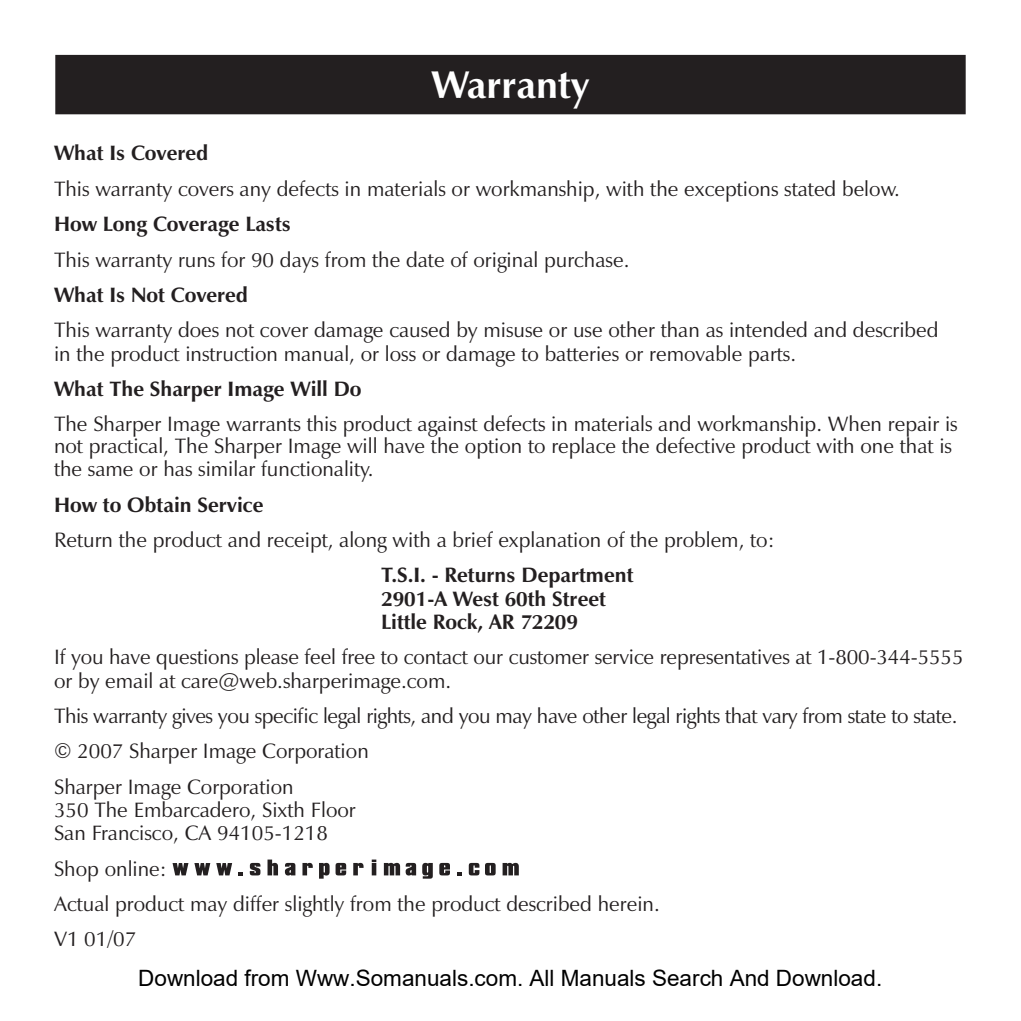
<style>
.page{position:relative;width:1021px;height:1021px;background:#fff}
.page>*{position:absolute;margin:0;border:0;box-sizing:border-box;transform-origin:0 0}
.t1{font:700 39px "Zapf Humanist 601 BT";color:#fff}
.t2{font:22.5px "Arial";color:#000}
.t3{font:21px/23.1px "Zapf Humanist 601 BT";color:#231f20}
.t4{font:700 21px/23.4px "Zapf Humanist 601 BT";color:#231f20}
.t5{font:21px/35.4px "Zapf Humanist 601 BT";letter-spacing:-.02em;color:#231f20}
</style>
<div class="page">
<div style="left:55px;top:55px;width:910px;height:59px;background:#231f20"></div>
<svg style="left:250px;top:862px;width:10px;height:13px"></svg>
<svg style="left:267px;top:859px;width:11px;height:16px"></svg>
<svg style="left:285px;top:862px;width:10px;height:13px"></svg>
<svg style="left:302px;top:862px;width:11px;height:13px"></svg>
<svg style="left:319px;top:862px;width:10px;height:16px"></svg>
<svg style="left:335px;top:862px;width:11px;height:13px"></svg>
<svg style="left:353px;top:862px;width:10px;height:13px"></svg>
<svg style="left:372px;top:859px;width:4px;height:3px"></svg>
<hr style="left:372px;top:863px;width:4px;height:12px;background:#231f20">
<svg style="left:384px;top:862px;width:32px;height:13px"></svg>
<svg style="left:422px;top:862px;width:11px;height:16px"></svg>
<svg style="left:439px;top:862px;width:11px;height:13px"></svg>
<svg style="left:457px;top:872px;width:4px;height:3px"></svg>
<svg style="left:469px;top:862px;width:10px;height:13px"></svg>
<svg style="left:485px;top:862px;width:10px;height:13px"></svg>
<svg style="left:502px;top:862px;width:17px;height:13px"></svg>
<svg style="left:172px;top:863px;width:16px;height:12px"></svg>
<svg style="left:194px;top:863px;width:16px;height:12px"></svg>
<svg style="left:216px;top:863px;width:16px;height:12px"></svg>
<svg style="left:238px;top:872px;width:4px;height:3px"></svg>
<h1 class="t1" style="left:431px;top:60px;width:159px">Warranty</h1>
<p class="t4" style="left:54px;top:141px;width:156px">What Is Covered</p>
<p class="t3" style="left:54px;top:177px;width:847px">This warranty covers any defects in materials or workmanship, with the exceptions stated below.</p>
<p class="t4" style="left:54px;top:212px;width:238px">How Long Coverage Lasts</p>
<p class="t3" style="left:54px;top:248px;width:577px">This warranty runs for 90 days from the date of original purchase.</p>
<p class="t4" style="left:54px;top:283px;width:195px">What Is Not Covered</p>
<p class="t3" style="left:54px;top:318px;width:886px">This warranty does not cover damage caused by misuse or use other than as intended and described in the product instruction manual, or loss or damage to batteries or removable parts.</p>
<p class="t4" style="left:54px;top:377px;width:309px">What The Sharper Image Will Do</p>
<p class="t3" style="left:54px;top:412px;width:905px">The Sharper Image warrants this product against defects in materials and workmanship. When repair is not practical, The Sharper Image will have the option to replace the defective product with one that is the same or has similar functionality.</p>
<p class="t4" style="left:54px;top:493px;width:211px">How to Obtain Service</p>
<p class="t3" style="left:54px;top:528px;width:722px">Return the product and receipt, along with a brief explanation of the problem, to:</p>
<p class="t4" style="left:381px;top:563px;width:254px">T.S.I. - Returns Department<br>2901-A West 60th Street<br>Little Rock, AR 72209</p>
<p class="t3" style="left:54px;top:645px;width:911px">If you have questions please feel free to contact our customer service representatives at 1-800-344-5555 or by email at care@web.sharperimage.com.</p>
<p class="t5" style="left:54px;top:698px;width:904px">This warranty gives you specific legal rights, and you may have other legal rights that vary from state to state. © 2007 Sharper Image Corporation<br>Sharper Image Corporation</p>
<p class="t3" style="left:54px;top:798px;width:303px">350 The Embarcadero, Sixth Floor<br>San Francisco, CA 94105-1218</p>
<p class="t3" style="left:54px;top:850px;width:607px;line-height:35.4px">Shop online:<br>Actual product may differ slightly from the product described herein.<br>V1 01/07</p>
<p class="t2" style="left:138px;top:965px;width:745px">Download from Www.Somanuals.com. All Manuals Search And Download.</p>
</div>
